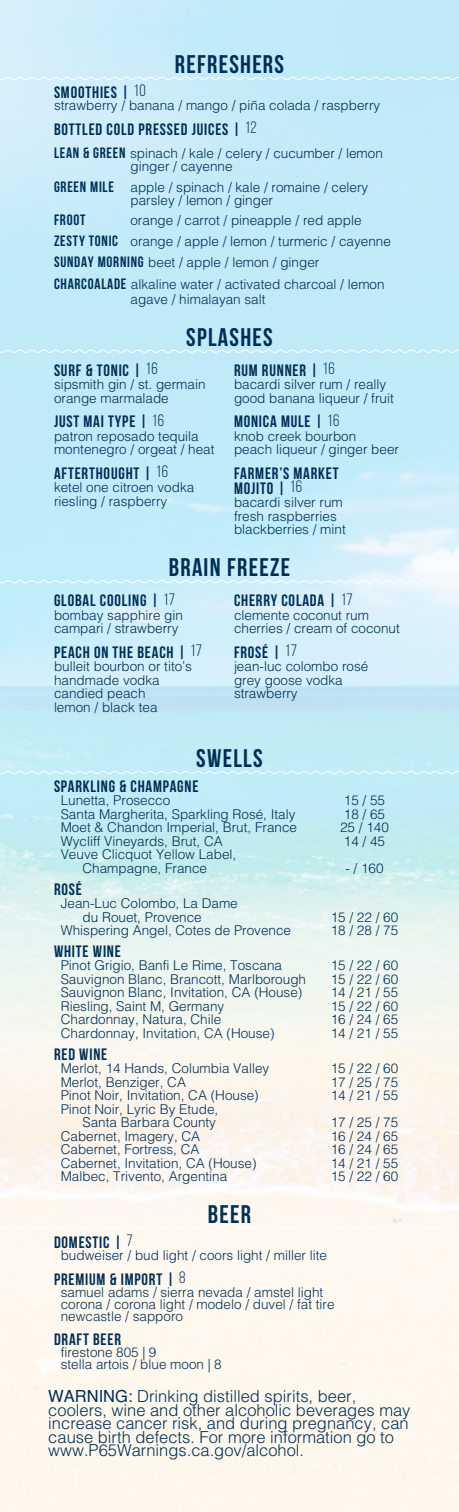
<style>
.page{position:relative;width:459px;height:1512px;background:#fff}
.page>*{position:absolute;margin:0;border:0;box-sizing:border-box;transform-origin:0 0}
.t1{font:700 25.5px "Bebas Neue";letter-spacing:.05em;color:#002f56}
.t2{font:700 16.5px/15px "Bebas Neue";letter-spacing:.05em;color:#002f56}
.t3{font:300 16.5px/13.5px "Helvetica";color:#002f56}
.t4{font:700 15px "Bebas Neue";letter-spacing:.05em;color:#002f56}
.t5{font:300 13.5px/13.5px "Helvetica";color:#002f56}
.s1{font-weight:400}
.s2{font-family:"Bebas Neue";font-weight:700;font-size:15px}
</style>
<div class="page">
<svg style="left:0;top:76px;width:459px;height:5px"></svg>
<svg style="left:0;top:349px;width:459px;height:5px;background:#cdeef9"></svg>
<svg style="left:0;top:579px;width:459px;height:5px"></svg>
<svg style="left:0;top:770px;width:459px;height:5px"></svg>
<svg style="left:0;top:1226px;width:459px;height:5px"></svg>
<h1 class="t1" style="left:175px;top:50px;width:111px">REFRESHERS</h1>
<p class="t2" style="left:54px;top:84px;width:93px">SMOOTHIES | <span class="s1">10</span></p>
<p class="t5" style="left:54px;top:97px;width:328px">strawberry / banana / mango / piña colada / raspberry</p>
<p class="t2" style="left:54px;top:121px;width:204px">BOTTLED COLD PRESSED JUICES | <span class="s1">12</span></p>
<p class="t5" style="left:131px;top:145px;width:254px;text-indent:-77px"><span class="s2">LEAN &amp; GREEN</span> spinach / kale / celery / cucumber / lemon ginger / cayenne</p>
<p class="t5" style="left:131px;top:179px;width:239px;text-indent:-77px"><span class="s2">GREEN MILE</span> apple / spinach / kale / romaine / celery parsley / lemon / ginger</p>
<p class="t4" style="left:54px;top:212px;width:33px">FROOT</p>
<p class="t5" style="left:54px;top:209px;width:338px;line-height:20.2px;text-indent:76px">orange / carrot / pineapple / red apple<br><span class="s2">ZESTY TONIC</span> orange / apple / lemon / turmeric / cayenne</p>
<p class="t5" style="left:54px;top:251px;width:332px;line-height:21.8px"><span class="s2">SUNDAY MORNING</span> beet / apple / lemon / ginger<br><span class="s2">CHARCOALADE</span> alkaline water / activated charcoal / lemon</p>
<p class="t5" style="left:131px;top:292px;width:137px">agave / himalayan salt</p>
<h1 class="t1" style="left:186px;top:323px;width:88px">SPLASHES</h1>
<p class="t2" style="left:54px;top:362px;width:105px">SURF &amp; TONIC | <span class="s1">16</span></p>
<p class="t5" style="left:54px;top:377px;width:153px">sipsmith gin / st. germain orange marmalade</p>
<p class="t2" style="left:54px;top:414px;width:112px">JUST MAI TYPE | <span class="s1">16</span></p>
<p class="t5" style="left:54px;top:428px;width:162px">patron reposado tequila montenegro / orgeat / heat</p>
<p class="t2" style="left:54px;top:466px;width:116px">AFTERTHOUGHT | <span class="s1">16</span></p>
<p class="t5" style="left:54px;top:480px;width:142px">ketel one citroen vodka riesling / raspberry</p>
<p class="t2" style="left:234px;top:362px;width:102px">RUM RUNNER | <span class="s1">16</span></p>
<p class="t5" style="left:234px;top:377px;width:161px">bacardi silver rum / really good banana liqueur / fruit</p>
<p class="t2" style="left:234px;top:414px;width:107px">MONICA MULE | <span class="s1">16</span></p>
<p class="t5" style="left:234px;top:428px;width:167px">knob creek bourbon<br>peach liqueur / ginger beer</p>
<p class="t2" style="left:234px;top:466px;width:106px">FARMER’S MARKET<br>MOJITO | <span class="s1">16</span></p>
<p class="t5" style="left:234px;top:495px;width:113px">bacardi silver rum fresh raspberries blackberries / mint</p>
<h1 class="t1" style="left:169px;top:554px;width:123px">BRAIN FREEZE</h1>
<p class="t2" style="left:54px;top:593px;width:123px">GLOBAL COOLING | <span class="s1">17</span></p>
<p class="t5" style="left:54px;top:607px;width:131px">bombay sapphire gin campari / strawberry</p>
<p class="t2" style="left:54px;top:644px;width:150px">PEACH ON THE BEACH | <span class="s1">17</span></p>
<p class="t5" style="left:54px;top:659px;width:140px">bulleit bourbon or tito’s handmade vodka candied peach<br>lemon / black tea</p>
<p class="t2" style="left:234px;top:593px;width:120px">CHERRY COLADA | <span class="s1">17</span></p>
<p class="t5" style="left:234px;top:607px;width:167px">clemente coconut rum cherries / cream of coconut</p>
<p class="t2" style="left:234px;top:644px;width:64px">FROSÉ | <span class="s1">17</span></p>
<p class="t5" style="left:234px;top:659px;width:136px">jean-luc colombo rosé grey goose vodka strawberry</p>
<h1 class="t1" style="left:196px;top:744px;width:68px">SWELLS</h1>
<p class="t2" style="left:54px;top:779px;width:146px">SPARKLING &amp; CHAMPAGNE</p>
<p class="t5" style="left:61px;top:793px;width:111px">Lunetta, Prosecco</p>
<p class="t5" style="left:344px;top:793px;width:43px">15 / 55</p>
<p class="t5" style="left:61px;top:806px;width:236px">Santa Margherita, Sparkling Rosé, Italy</p>
<p class="t5" style="left:344px;top:806px;width:43px">18 / 65</p>
<p class="t5" style="left:61px;top:820px;width:238px">Moet &amp; Chandon Imperial, Brut, France</p>
<p class="t5" style="left:340px;top:820px;width:50px">25 / 140</p>
<p class="t5" style="left:61px;top:833px;width:164px">Wycliff Vineyards, Brut, CA</p>
<p class="t5" style="left:344px;top:833px;width:43px">14 / 45</p>
<p class="t5" style="left:61px;top:847px;width:177px;text-align:center">Veuve Clicquot Yellow Label,<br>Champagne, France</p>
<p class="t5" style="left:345px;top:860px;width:40px">- / 160</p>
<p class="t2" style="left:54px;top:881px;width:29px">ROSÉ</p>
<p class="t5" style="left:82px;top:896px;width:157px;text-indent:-22px">Jean-Luc Colombo, La Dame du Rouet, Provence</p>
<p class="t5" style="left:331px;top:909px;width:69px">15 / 22 / 60</p>
<p class="t5" style="left:61px;top:923px;width:232px">Whispering Angel, Cotes de Provence</p>
<p class="t5" style="left:331px;top:923px;width:69px">18 / 28 / 75</p>
<p class="t2" style="left:54px;top:944px;width:68px">WHITE WINE</p>
<p class="t5" style="left:61px;top:958px;width:223px">Pinot Grigio, Banfi Le Rime, Toscana</p>
<p class="t5" style="left:331px;top:958px;width:69px">15 / 22 / 60</p>
<p class="t5" style="left:61px;top:971px;width:247px">Sauvignon Blanc, Brancott, Marlborough</p>
<p class="t5" style="left:331px;top:971px;width:69px">15 / 22 / 60</p>
<p class="t5" style="left:61px;top:985px;width:243px">Sauvignon Blanc, Invitation, CA (House)</p>
<p class="t5" style="left:331px;top:985px;width:69px">14 / 21 / 55</p>
<p class="t5" style="left:61px;top:998px;width:165px">Riesling, Saint M, Germany</p>
<p class="t5" style="left:331px;top:998px;width:69px">15 / 22 / 60</p>
<p class="t5" style="left:61px;top:1012px;width:162px">Chardonnay, Natura, Chile</p>
<p class="t5" style="left:331px;top:1012px;width:69px">16 / 24 / 65</p>
<p class="t5" style="left:61px;top:1025px;width:215px">Chardonnay, Invitation, CA (House)</p>
<p class="t5" style="left:331px;top:1025px;width:69px">14 / 21 / 55</p>
<p class="t2" style="left:54px;top:1046px;width:55px">RED WINE</p>
<p class="t5" style="left:61px;top:1061px;width:210px">Merlot, 14 Hands, Columbia Valley</p>
<p class="t5" style="left:331px;top:1061px;width:69px">15 / 22 / 60</p>
<p class="t5" style="left:61px;top:1074px;width:127px">Merlot, Benziger, CA</p>
<p class="t5" style="left:331px;top:1074px;width:69px">17 / 25 / 75</p>
<p class="t5" style="left:61px;top:1088px;width:200px">Pinot Noir, Invitation, CA (House)</p>
<p class="t5" style="left:331px;top:1088px;width:69px">14 / 21 / 55</p>
<p class="t5" style="left:61px;top:1101px;width:159px;text-align:right">Pinot Noir, Lyric By Etude,<br>Santa Barbara County</p>
<p class="t5" style="left:331px;top:1115px;width:69px">17 / 25 / 75</p>
<p class="t5" style="left:61px;top:1128px;width:141px">Cabernet, Imagery, CA</p>
<p class="t5" style="left:331px;top:1128px;width:69px">16 / 24 / 65</p>
<p class="t5" style="left:61px;top:1142px;width:140px">Cabernet, Fortress, CA</p>
<p class="t5" style="left:331px;top:1142px;width:69px">16 / 24 / 65</p>
<p class="t5" style="left:61px;top:1155px;width:197px">Cabernet, Invitation, CA (House)</p>
<p class="t5" style="left:331px;top:1155px;width:69px">14 / 21 / 55</p>
<p class="t5" style="left:61px;top:1169px;width:168px">Malbec, Trivento, Argentina</p>
<p class="t5" style="left:331px;top:1169px;width:69px">15 / 22 / 60</p>
<h1 class="t1" style="left:208px;top:1200px;width:45px">BEER</h1>
<p class="t2" style="left:54px;top:1235px;width:80px">DOMESTIC | <span class="s1">7</span></p>
<p class="t5" style="left:61px;top:1247px;width:268px">budweiser / bud light / coors light / miller lite</p>
<p class="t2" style="left:54px;top:1271px;width:133px">PREMIUM &amp; IMPORT | <span class="s1">8</span></p>
<p class="t5" style="left:61px;top:1285px;width:275px;line-height:12px">samuel adams / sierra nevada / amstel light corona / corona light / modelo / duvel / fat tire newcastle / sapporo</p>
<p class="t2" style="left:54px;top:1332px;width:69px">DRAFT BEER</p>
<p class="t5" style="left:61px;top:1346px;width:162px;line-height:12px">firestone 805 | 9<br>stella artois / blue moon | 8</p>
<p class="t3" style="left:48px;top:1389px;width:364px"><span class="s1">WARNING:</span> Drinking distilled spirits, beer, coolers, wine and other alcoholic beverages may increase cancer risk, and during pregnancy, can cause birth defects. For more information go to www.P65Warnings.ca.gov/alcohol.</p>
</div>
